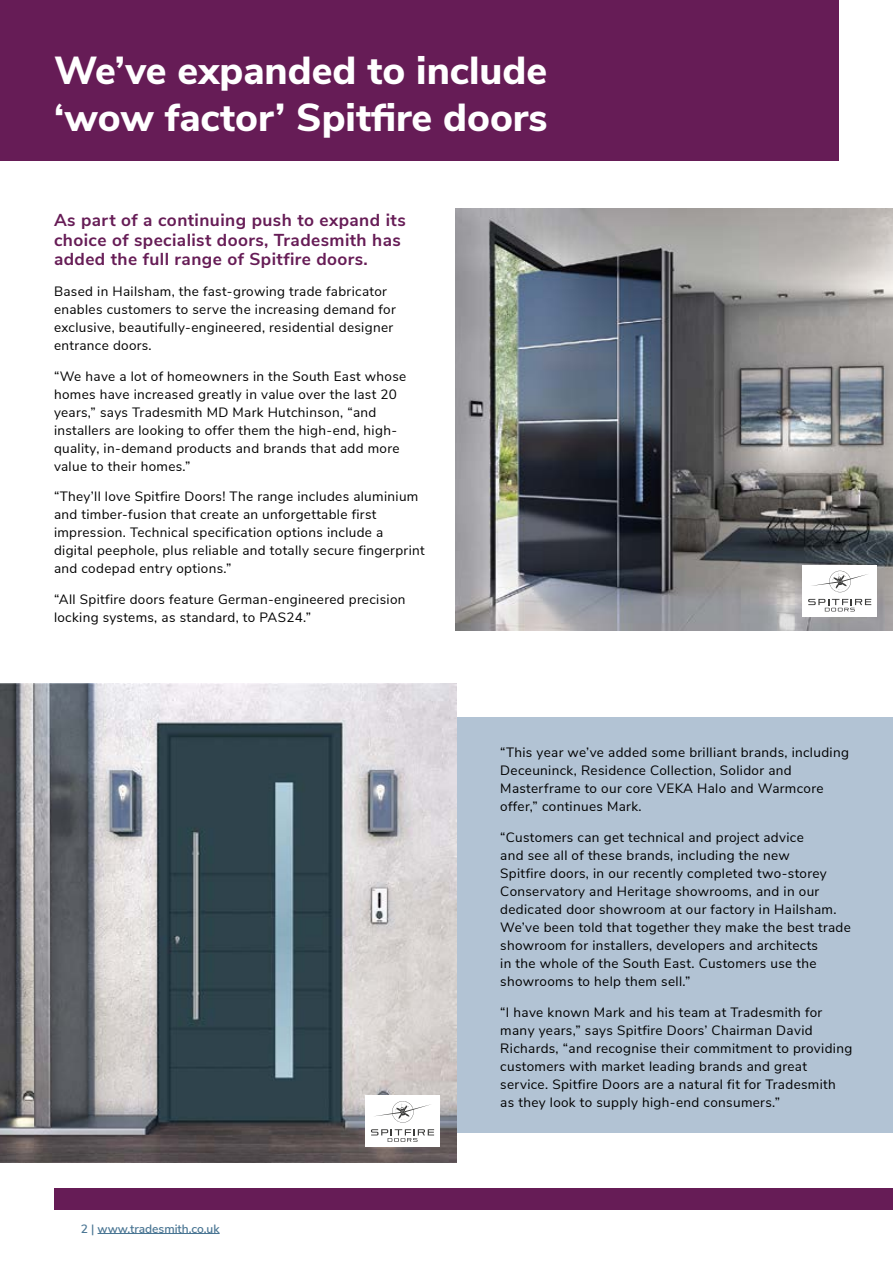
<style>
.page{position:relative;width:893px;height:1263px;background:#fff}
.page>*{position:absolute;margin:0;border:0;box-sizing:border-box;transform-origin:0 0}
.t1{font:800 39px/46.8px "Nunito Sans";color:#fff}
.t2{font:700 17.25px/19.5px "Nunito Sans";letter-spacing:.025em;color:#661c56}
.t3{font:13.5px/18px "Nunito Sans";letter-spacing:.025em;color:#000}
.t4{font:600 12px "Nunito Sans";color:#497593}
</style>
<div class="page">
<div style="left:54px;top:718px;width:839px;height:415px;background:#b2c3d4"></div>
<img style="left:455px;top:209px;width:438px;height:421px">
<div style="left:0;top:0;width:839px;height:161px;background:#661c56"></div>
<div style="left:54px;top:1188px;width:839px;height:21px;background:#661c56"></div>
<hr style="left:98px;top:1233px;width:122px;height:1px;background:#497593">
<img style="left:0;top:684px;width:457px;height:478px">
<div style="left:803px;top:566px;width:74px;height:51px;background:#fff"></div>
<svg style="left:808px;top:599px;width:63px;height:12px"></svg>
<svg style="left:812px;top:571px;width:56px;height:22px"></svg>
<div style="left:365px;top:1096px;width:75px;height:51px;background:#fff"></div>
<svg style="left:371px;top:1129px;width:63px;height:13px"></svg>
<svg style="left:374px;top:1101px;width:57px;height:22px"></svg>
<h1 class="t1" style="left:54px;top:45px;width:495px">We’ve expanded to include ‘wow factor’ Spitfire doors</h1>
<p class="t2" style="left:54px;top:209px;width:353px">As part of a continuing push to expand its choice of specialist doors, Tradesmith has added the full range of Spitfire doors.</p>
<p class="t3" style="left:54px;top:281px;width:343px">Based in Hailsham, the fast-growing trade fabricator enables customers to serve the increasing demand for exclusive, beautifully-engineered, residential designer entrance doors.</p>
<p class="t3" style="left:54px;top:366px;width:354px">“We have a lot of homeowners in the South East whose homes have increased greatly in value over the last 20 years,” says Tradesmith MD Mark Hutchinson, “and installers are looking to offer them the high-end, high&shy;quality, in-demand products and brands that add more value to their homes.”</p>
<p class="t3" style="left:54px;top:487px;width:372px">“They’ll love Spitfire Doors! The range includes aluminium and timber-fusion that create an unforgettable first impression. Technical specification options include a digital peephole, plus reliable and totally secure fingerprint and codepad entry options.”</p>
<p class="t3" style="left:54px;top:589px;width:353px">“All Spitfire doors feature German-engineered precision locking systems, as standard, to PAS24.”</p>
<p class="t4" style="left:81px;top:1220px;width:140px">2 | www.tradesmith.co.uk</p>
<p class="t3" style="left:500px;top:743px;width:350px">“This year we’ve added some brilliant brands, including Deceuninck, Residence Collection, Solidor and Masterframe to our core VEKA Halo and Warmcore offer,” continues Mark.</p>
<p class="t3" style="left:500px;top:828px;width:352px">“Customers can get technical and project advice<br>and see all of these brands, including the new<br>Spitfire doors, in our recently completed two-storey Conservatory and Heritage showrooms, and in our dedicated door showroom at our factory in Hailsham.<br>We’ve been told that together they make the best trade showroom for installers, developers and architects<br>in the whole of the South East. Customers use the showrooms to help them sell.”</p>
<p class="t3" style="left:500px;top:1002px;width:353px">“I have known Mark and his team at Tradesmith for many years,” says Spitfire Doors’ Chairman David Richards, “and recognise their commitment to providing customers with market leading brands and great service. Spitfire Doors are a natural fit for Tradesmith as they look to supply high-end consumers.”</p>
</div>
